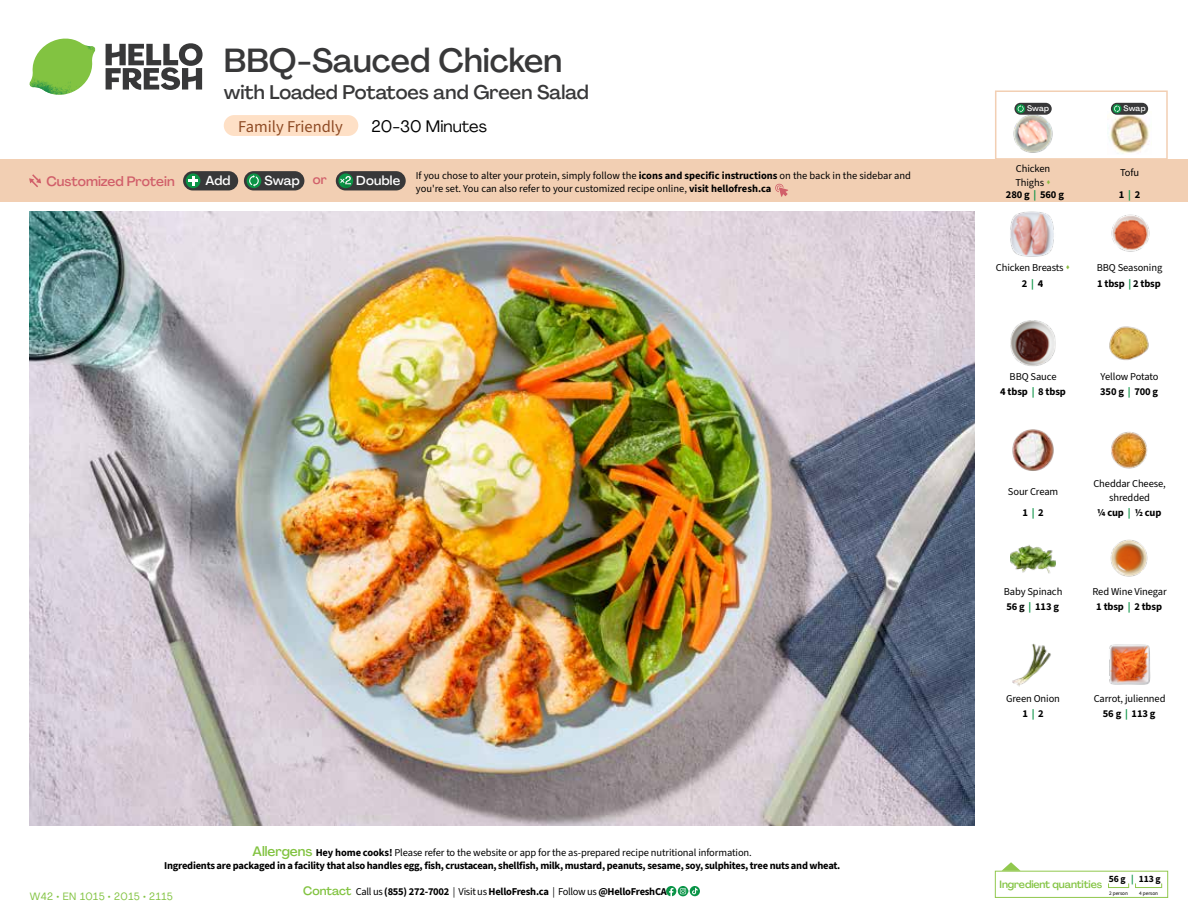
<style>
.page{position:relative;width:1188px;height:918px;background:#fff}
.page>*{position:absolute;margin:0;border:0;box-sizing:border-box;transform-origin:0 0}
.t1{font:500 33px "Agrandir";letter-spacing:-.005em;color:#383839}
.t2{font:500 19.5px "Agrandir";color:#383839}
.t3{font:16.5px "Source Sans 3";color:#8e4b25}
.t4{font:16.5px "Agrandir";color:#000}
.t5{font:500 13.5px "Agrandir";color:#d15f6a}
.t6{font:500 12.9px "Agrandir";letter-spacing:.015em;color:#fff}
.t7{font:10.5px/15.1px "Source Sans 3";letter-spacing:-.01em;color:#000}
.t8{font:10.5px/13.5px "Source Sans 3";letter-spacing:-.02em;color:#000;text-align:center}
.t9{font:500 10.5px "Agrandir";letter-spacing:-.01em;color:#82c341}
.t10{font:10.5px "Agrandir";letter-spacing:.05em;color:#82c341}
.t11{font:9.6px "Source Sans 3";color:#000}
.t12{font:500 7.95px "Agrandir";letter-spacing:.01em;color:#fff}
.t13{font:5.25px "Source Sans 3";letter-spacing:-.01em;color:#000}
.s1{color:#d15f6a}
.s2{color:#8cba42}
.s3{color:#0b9446}
.s4{font-style:inherit}
.s5{font-family:"Agrandir";font-weight:500;font-size:13.5px;color:#82c341}
.s6{font-family:"Agrandir";font-weight:500;font-size:12px;color:#82c341}
</style>
<div class="page">
<svg style="left:106px;top:43px;width:97px;height:47px"></svg>
<svg style="left:34px;top:39px;width:59px;height:38px"></svg>
<img style="left:65px;top:39px;width:30px;height:25px">
<img style="left:33px;top:60px;width:56px;height:10px">
<img style="left:29px;top:64px;width:58px;height:31px">
<img style="left:64px;top:70px;width:25px;height:24px">
<img style="left:30px;top:211px;width:945px;height:615px">
<svg style="left:690px;top:886px;width:10px;height:10px"></svg>
<svg style="left:666px;top:886px;width:32px;height:10px"></svg>
<svg style="left:1002px;top:862px;width:19px;height:9px"></svg>
<div style="left:995px;top:871px;width:173px;height:27px;border:1px solid #91c84e"></div>
<div style="left:1108px;top:883px;width:21px;height:5px;border:1px solid #91c84e"></div>
<div style="left:1135px;top:883px;width:27px;height:5px;border:1px solid #91c84e"></div>
<img style="left:1011px;top:321px;width:45px;height:45px">
<img style="left:1109px;top:326px;width:40px;height:34px">
<img style="left:1012px;top:429px;width:42px;height:42px">
<img style="left:1111px;top:431px;width:37px;height:38px">
<img style="left:1011px;top:545px;width:45px;height:29px">
<img style="left:1110px;top:539px;width:38px;height:38px">
<img style="left:1012px;top:643px;width:39px;height:44px">
<img style="left:1111px;top:214px;width:39px;height:38px">
<img style="left:1010px;top:212px;width:44px;height:45px">
<img style="left:1109px;top:644px;width:42px;height:41px">
<div style="left:0;top:160px;width:1188px;height:42px;background:#f2cfb3"></div>
<svg style="left:29px;top:174px;width:12px;height:13px"></svg>
<div style="left:336px;top:171px;width:70px;height:19px;background:#383839;border-radius:10px"></div>
<svg style="left:338px;top:173px;width:15px;height:15px"></svg>
<div style="left:341px;top:180px;width:11px;height:11px;background:#000;opacity:.35"></div>
<svg style="left:339px;top:176px;width:12px;height:8px"></svg>
<div style="left:244px;top:171px;width:60px;height:19px;background:#383839;border-radius:10px"></div>
<div style="left:247px;top:173px;width:14px;height:15px;background:#0b9446;border-radius:50%"></div>
<svg style="left:249px;top:175px;width:10px;height:12px"></svg>
<div style="left:183px;top:171px;width:55px;height:19px;background:#383839;border-radius:10px"></div>
<div style="left:186px;top:173px;width:14px;height:15px;background:#0b9446;border-radius:50%"></div>
<svg style="left:188px;top:176px;width:10px;height:10px"></svg>
<svg style="left:775px;top:183px;width:13px;height:14px"></svg>
<img style="left:1013px;top:115px;width:40px;height:38px">
<div style="left:1014px;top:103px;width:38px;height:12px;background:#383839;border-radius:6px"></div>
<svg style="left:1016px;top:104px;width:9px;height:9px"></svg>
<svg style="left:1018px;top:105px;width:6px;height:7px"></svg>
<div style="left:995px;top:90px;width:173px;height:70px;border:2px solid #f2cfb3"></div>
<img style="left:1108px;top:112px;width:41px;height:42px">
<div style="left:1111px;top:103px;width:37px;height:12px;background:#383839;border-radius:6px"></div>
<svg style="left:1113px;top:104px;width:9px;height:9px"></svg>
<svg style="left:1114px;top:105px;width:6px;height:7px"></svg>
<div style="left:224px;top:115px;width:134px;height:21px;background:#fee0c6;border-radius:10px"></div>
<h1 class="t1" style="left:224px;top:40px;width:340px">BBQ-Sauced Chicken</h1>
<h2 class="t2" style="left:224px;top:80px;width:366px">with Loaded Potatoes and Green Salad</h2>
<h3 class="t4" style="left:372px;top:116px;width:117px">20-30 Minutes</h3>
<h3 class="t3" style="left:238px;top:116px;width:106px">Family Friendly</h3>
<p class="t12" style="left:1027px;top:104px;width:24px">Swap</p>
<p class="t5" style="left:46px;top:173px;width:130px">Customized Protein</p>
<p class="t6" style="left:205px;top:172px;width:27px">Add</p>
<p class="t6" style="left:264px;top:172px;width:64px">Swap <span class="s1">or</span></p>
<p class="t6" style="left:356px;top:172px;width:45px">Double</p>
<p class="t7" style="left:1015px;top:162px;width:37px;line-height:13.5px">Chicken<br>Thighs <span class="s2">▲</span></p>
<p class="t8" style="left:1006px;top:187px;width:60px">280 g <span class="s3">|</span> 560 g</p>
<p class="t7" style="left:416px;top:168px;width:497px;line-height:13.5px">If you chose to alter your protein, simply follow the <span class="s4">icons and specific instructions</span> on the back in the sidebar and you're set. You can also refer to your customized recipe online, <span class="s4">visit hellofresh.ca</span></p>
<p class="t7" style="left:996px;top:259px;width:76px;line-height:16.5px;text-align:center">Chicken Breasts <span class="s2">▲<br></span><span class="s4">2</span> <span class="s3">|</span> <span class="s4">4</span></p>
<p class="t12" style="left:1124px;top:104px;width:24px">Swap</p>
<p class="t7" style="left:1119px;top:161px;width:23px;line-height:21.8px">Tofu<br><span class="s4">1</span> <span class="s3">|</span> <span class="s4">2</span></p>
<p class="t7" style="left:1097px;top:259px;width:67px;line-height:16.6px">BBQ Seasoning<br><span class="s4">1 tbsp</span> <span class="s3">|</span> <span class="s4">2 tbsp</span></p>
<p class="t8" style="left:1000px;top:369px;width:67px;line-height:15px"><span class="s4">BBQ Sauce<br></span>4 tbsp <span class="s3">|</span> 8 tbsp</p>
<p class="t7" style="left:1100px;top:369px;width:60px">Yellow Potato<br><span class="s4">350 g</span> <span class="s3">|</span> <span class="s4">700 g</span></p>
<p class="t7" style="left:1008px;top:480px;width:52px;line-height:21.5px;text-align:center">Sour Cream<br><span class="s4">1</span> <span class="s3">|</span> <span class="s4">2</span></p>
<p class="t7" style="left:1093px;top:477px;width:74px;line-height:13.5px;text-align:center">Cheddar Cheese, shredded</p>
<p class="t8" style="left:1097px;top:506px;width:66px">1/4 cup <span class="s3">|</span> 1/2 cup</p>
<p class="t7" style="left:1004px;top:584px;width:60px">Baby Spinach<br><span class="s4">56 g</span> <span class="s3">|</span> <span class="s4">113 g</span></p>
<p class="t7" style="left:1093px;top:583px;width:76px;text-align:center">Red Wine Vinegar<br><span class="s4">1 tbsp</span> <span class="s3">|</span> <span class="s4">2 tbsp</span></p>
<p class="t8" style="left:164px;top:846px;width:678px"><span class="s5">Allergens</span> Hey home cooks! <span class="s4">Please refer to the website or app for the as-prepared recipe nutritional information.<br></span>Ingredients are packaged in a facility that also handles egg, fish, crustacean, shellfish, milk, mustard, peanuts, sesame, soy, sulphites, tree nuts and wheat.</p>
<p class="t10" style="left:30px;top:890px;width:145px">W42 • EN 1015 • 2015 • 2115</p>
<p class="t8" style="left:303px;top:885px;width:365px"><span class="s6">Contact</span> <span class="s4">Call us</span> (855) 272-7002 <span class="s4">| Visit us</span> HelloFresh.ca <span class="s4">| Follow us</span> @HelloFreshCA</p>
<p class="t7" style="left:1006px;top:691px;width:55px;text-align:center">Green Onion<br><span class="s4">1</span> <span class="s3">|</span> <span class="s4">2</span></p>
<p class="t7" style="left:1094px;top:691px;width:73px;text-align:center">Carrot, julienned<br><span class="s4">56 g</span> <span class="s3">|</span> <span class="s4">113 g</span></p>
<p class="t11" style="left:1109px;top:873px;width:53px">56 g <span class="s3">|</span> 113 g</p>
<p class="t13" style="left:1109px;top:890px;width:20px">2 person</p>
<p class="t13" style="left:1139px;top:890px;width:20px">4 person</p>
<p class="t9" style="left:1000px;top:878px;width:104px">Ingredient quantities</p>
</div>
